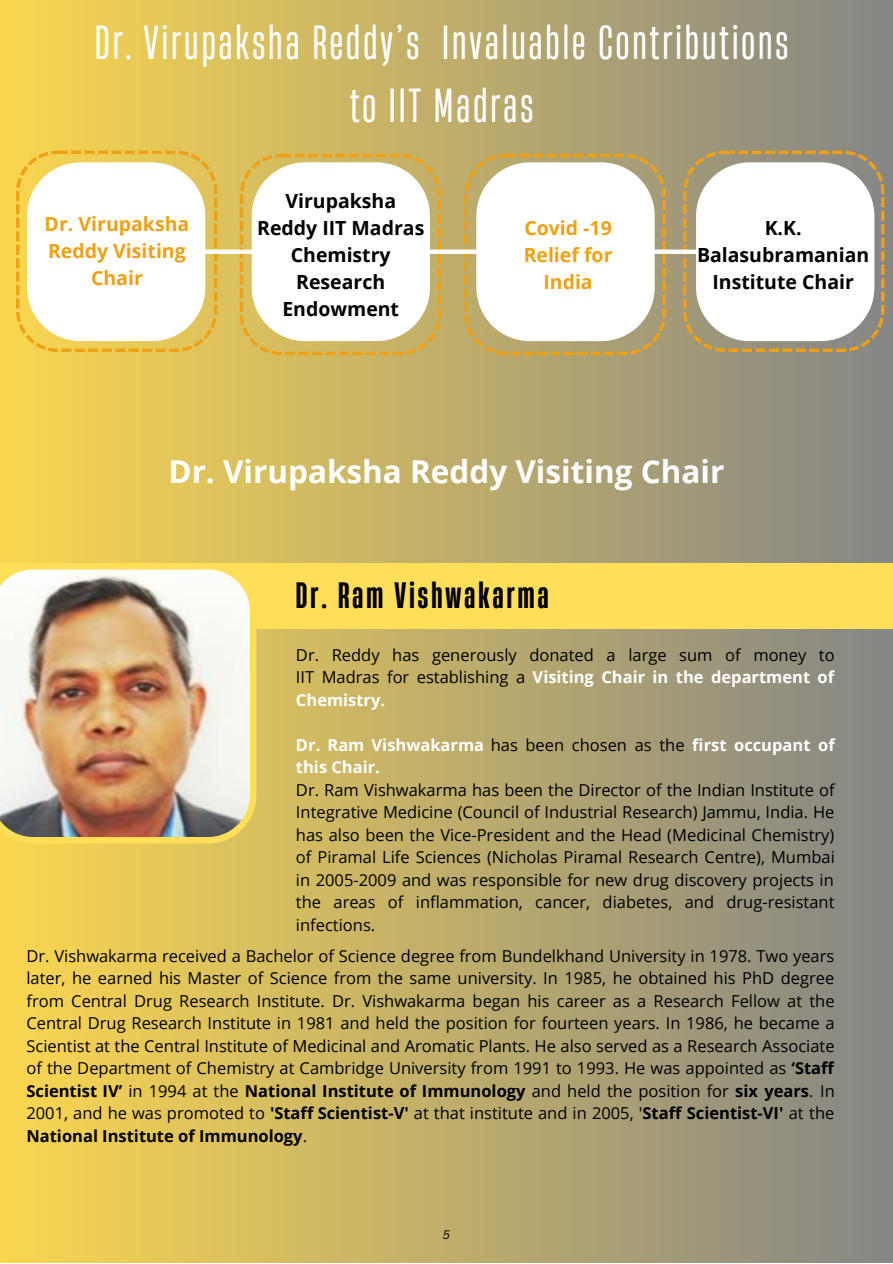
<style>
.page{position:relative;width:893px;height:1264px;background:#fff}
.page>*{position:absolute;margin:0;border:0;box-sizing:border-box;transform-origin:0 0}
.t1{font:45px/63px "Heading Now 34";letter-spacing:.065em;color:#fff;text-align:center}
.t2{font:700 34.5px "Heading Now 36";letter-spacing:.09em;color:#000}
.t3{font:700 31.5px "Open Sans";color:#fff}
.t4{font:700 19.5px/27px "Open Sans";color:#000;text-align:center}
.t5{font:700 19.5px/27px "Open Sans";color:#efa014;text-align:center}
.t6{font:16.5px/22.5px "Open Sans";color:#000;text-align:justify}
.t7{font:700 16.5px/22.5px "Open Sans";color:#fff}
.t8{font:italic 12px "Canva Sans";color:#000}
.s1{font-weight:700;color:#fff}
.s2{font-weight:400;color:#000}
.s3{font-weight:700}
</style>
<div class="page">
<div style="left:0;top:0;width:892px;height:1262px;background:linear-gradient(to right,#fad64f,#858685)"></div>
<svg style="left:464px;top:151px;width:420px;height:204px;background:#ad9c6d"></svg>
<div style="left:696px;top:162px;width:178px;height:179px;background:#fff;border-radius:54px"></div>
<svg style="left:16px;top:151px;width:201px;height:201px;background:#ebc44c"></svg>
<svg style="left:240px;top:154px;width:201px;height:201px;background:#d3b457"></svg>
<div style="left:164px;top:249px;width:353px;height:5px;background:#fff"></div>
<div style="left:27px;top:162px;width:178px;height:179px;background:#fff;border-radius:54px"></div>
<div style="left:252px;top:162px;width:178px;height:179px;background:#fff;border-radius:54px"></div>
<div style="left:476px;top:162px;width:178px;height:179px;background:#fff;border-radius:54px"></div>
<div style="left:0;top:563px;width:892px;height:66px;background:#ffde59"></div>
<img style="left:0;top:569px;width:256px;height:274px">
<p class="t1" style="left:95px;top:10px;width:695px">Dr. Virupaksha Reddy’s Invaluable Contributions to IIT Madras</p>
<p class="t5" style="left:45px;top:210px;width:146px">Dr. Virupaksha<br>Reddy Visiting<br>Chair</p>
<p class="t4" style="left:257px;top:186px;width:169px">Virupaksha<br>Reddy IIT Madras<br>Chemistry<br>Research<br>Endowment</p>
<p class="t5" style="left:523px;top:213px;width:90px">Covid -19<br>Relief for<br>India</p>
<p class="t4" style="left:697px;top:213px;width:174px">K.K.<br>Balasubramanian<br>Institute Chair</p>
<p class="t3" style="left:168px;top:449px;width:557px">Dr. Virupaksha Reddy Visiting Chair</p>
<p class="t2" style="left:296px;top:571px;width:254px">Dr. Ram Vishwakarma</p>
<p class="t6" style="left:296px;top:643px;width:540px">Dr. Reddy has generously donated a large sum of money to IIT Madras for establishing a <span class="s1">Visiting Chair in the department of Chemistry.</span></p>
<p class="t7" style="left:296px;top:733px;width:540px">Dr. Ram Vishwakarma <span class="s2">has been chosen as the</span> first occupant of this Chair.</p>
<p class="t6" style="left:296px;top:778px;width:540px">Dr. Ram Vishwakarma has been the Director of the Indian Institute of Integrative Medicine (Council of Industrial Research) Jammu, India. He has also been the Vice-President and the Head (Medicinal Chemistry) of Piramal Life Sciences (Nicholas Piramal Research Centre), Mumbai in 2005-2009 and was responsible for new drug discovery projects in the areas of inflammation, cancer, diabetes, and drug-resistant infections.</p>
<p class="t6" style="left:26px;top:944px;width:809px">Dr. Vishwakarma received a Bachelor of Science degree from Bundelkhand University in 1978. Two years later, he earned his Master of Science from the same university. In 1985, he obtained his PhD degree from Central Drug Research Institute. Dr. Vishwakarma began his career as a Research Fellow at the Central Drug Research Institute in 1981 and held the position for fourteen years. In 1986, he became a Scientist at the Central Institute of Medicinal and Aromatic Plants. He also served as a Research Associate of the Department of Chemistry at Cambridge University from 1991 to 1993. He was appointed as <span class="s3">‘Staff Scientist IV’</span> in 1994 at the <span class="s3">National Institute of Immunology</span> and held the position for <span class="s3">six years</span>. In 2001, and he was promoted to <span class="s3">'Staff Scientist-V'</span> at that institute and in 2005, '<span class="s3">Staff Scientist-VI'</span> at the <span class="s3">National Institute of Immunology</span>.</p>
<p class="t8" style="left:443px;top:1225px;width:9px">5</p>
</div>
